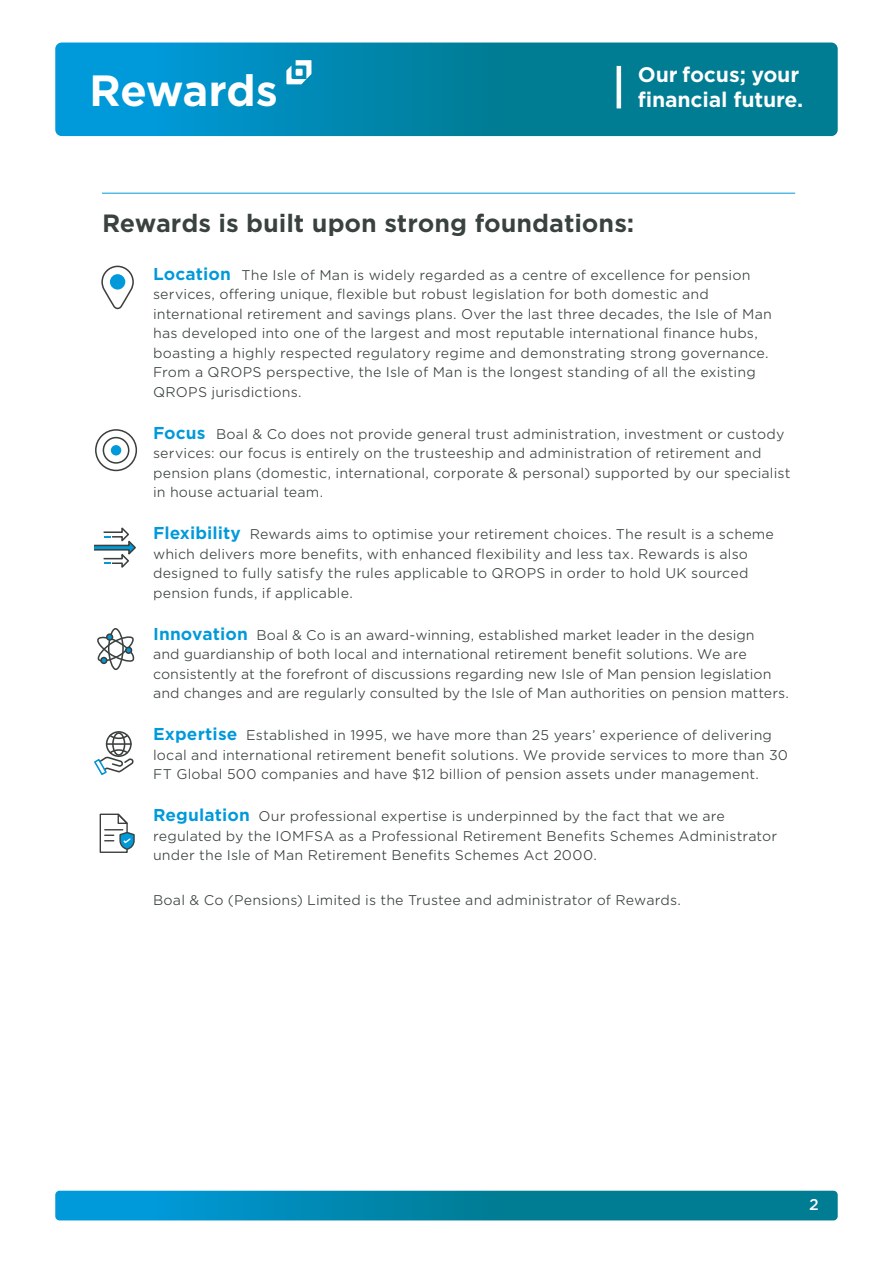
<style>
.page{position:relative;width:893px;height:1263px;background:#fff}
.page>*{position:absolute;margin:0;border:0;box-sizing:border-box;transform-origin:0 0}
.t1{font:700 42px "Gotham S Sm";letter-spacing:-.02em;color:#fff}
.Heading{font:700 24px "Gotham S Sm";letter-spacing:-.005em;color:#39423e}
.t2{font:700 20.25px "Gotham S Sm";letter-spacing:-.01em;color:#fff}
.t3{font:500 15px "Gotham S Sm";color:#fff}
.Subheading_Inset_Blu{font:300 13.5px/19.5px "Gotham S Sm";letter-spacing:.005em;color:#39423e}
.s1{font-weight:700;font-size:16.5px;color:#0099da}
</style>
<div class="page">
<svg style="left:55px;top:1191px;width:783px;height:29px;background:#0085aa"></svg>
<svg style="left:55px;top:43px;width:783px;height:93px;background:#0085aa"></svg>
<hr style="left:617px;top:66px;width:4px;height:42px;background:#fff">
<svg style="left:286px;top:60px;width:25px;height:24px"></svg>
<hr style="left:102px;top:193px;width:693px;height:1px;background:#0099da">
<svg style="left:101px;top:265px;width:33px;height:45px"></svg>
<div style="left:110px;top:274px;width:15px;height:16px;background:#0099da;border-radius:50%"></div>
<svg style="left:95px;top:429px;width:42px;height:42px"></svg>
<div style="left:111px;top:445px;width:10px;height:10px;background:#0099da;border-radius:50%"></div>
<svg style="left:97px;top:628px;width:38px;height:43px"></svg>
<div style="left:106px;top:633px;width:7px;height:8px;border:2px solid #3b403c;border-radius:50%"></div>
<svg style="left:94px;top:527px;width:42px;height:41px"></svg>
<div style="left:106px;top:731px;width:26px;height:26px;border:2px solid #3b403c;border-radius:50%"></div>
<div style="left:112px;top:732px;width:13px;height:24px;border:2px solid #3b403c;border-radius:50%"></div>
<svg style="left:108px;top:733px;width:22px;height:7px"></svg>
<svg style="left:94px;top:748px;width:39px;height:28px"></svg>
<hr style="left:107px;top:743px;width:24px;height:2px;background:#3b403c">
<svg style="left:99px;top:813px;width:36px;height:40px"></svg>
<h1 class="t1" style="left:89px;top:62px;width:190px">Rewards</h1>
<h3 class="t2" style="left:638px;top:61px;width:163px">Our focus; your</h3>
<h3 class="t2" style="left:638px;top:85px;width:167px">financial future.</h3>
<p class="Heading" style="left:102px;top:206px;width:534px">Rewards is built upon strong foundations:</p>
<p class="Subheading_Inset_Blu" style="left:153px;top:265px;width:620px"><span class="s1">Location</span> The Isle of Man is widely regarded as a centre of excellence for pension services, offering unique, flexible but robust legislation for both domestic and international retirement and savings plans. Over the last three decades, the Isle of Man has developed into one of the largest and most reputable international finance hubs, boasting a highly respected regulatory regime and demonstrating strong governance.<br>From a QROPS perspective, the Isle of Man is the longest standing of all the existing QROPS jurisdictions.</p>
<p class="Subheading_Inset_Blu" style="left:153px;top:424px;width:639px"><span class="s1">Focus</span> Boal &amp; Co does not provide general trust administration, investment or custody services: our focus is entirely on the trusteeship and administration of retirement and pension plans (domestic, international, corporate &amp; personal) supported by our specialist in house actuarial team.</p>
<p class="Subheading_Inset_Blu" style="left:153px;top:524px;width:622px"><span class="s1">Flexibility</span> Rewards aims to optimise your retirement choices. The result is a scheme which delivers more benefits, with enhanced flexibility and less tax. Rewards is also designed to fully satisfy the rules applicable to QROPS in order to hold UK sourced pension funds, if applicable.</p>
<p class="Subheading_Inset_Blu" style="left:153px;top:625px;width:637px"><span class="s1">Innovation</span> Boal &amp; Co is an award-winning, established market leader in the design<br>and guardianship of both local and international retirement benefit solutions. We are consistently at the forefront of discussions regarding new Isle of Man pension legislation and changes and are regularly consulted by the Isle of Man authorities on pension matters.</p>
<p class="Subheading_Inset_Blu" style="left:153px;top:725px;width:636px"><span class="s1">Expertise</span> Established in 1995, we have more than 25 years’ experience of delivering local and international retirement benefit solutions. We provide services to more than 30<br>FT Global 500 companies and have $12 billion of pension assets under management.</p>
<p class="Subheading_Inset_Blu" style="left:153px;top:806px;width:626px"><span class="s1">Regulation</span> Our professional expertise is underpinned by the fact that we are regulated by the IOMFSA as a Professional Retirement Benefits Schemes Administrator under the Isle of Man Retirement Benefits Schemes Act 2000.</p>
<p class="Subheading_Inset_Blu" style="left:153px;top:890px;width:529px">Boal &amp; Co (Pensions) Limited is the Trustee and administrator of Rewards.</p>
<p class="t3" style="left:809px;top:1194px;width:11px">2</p>
</div>
